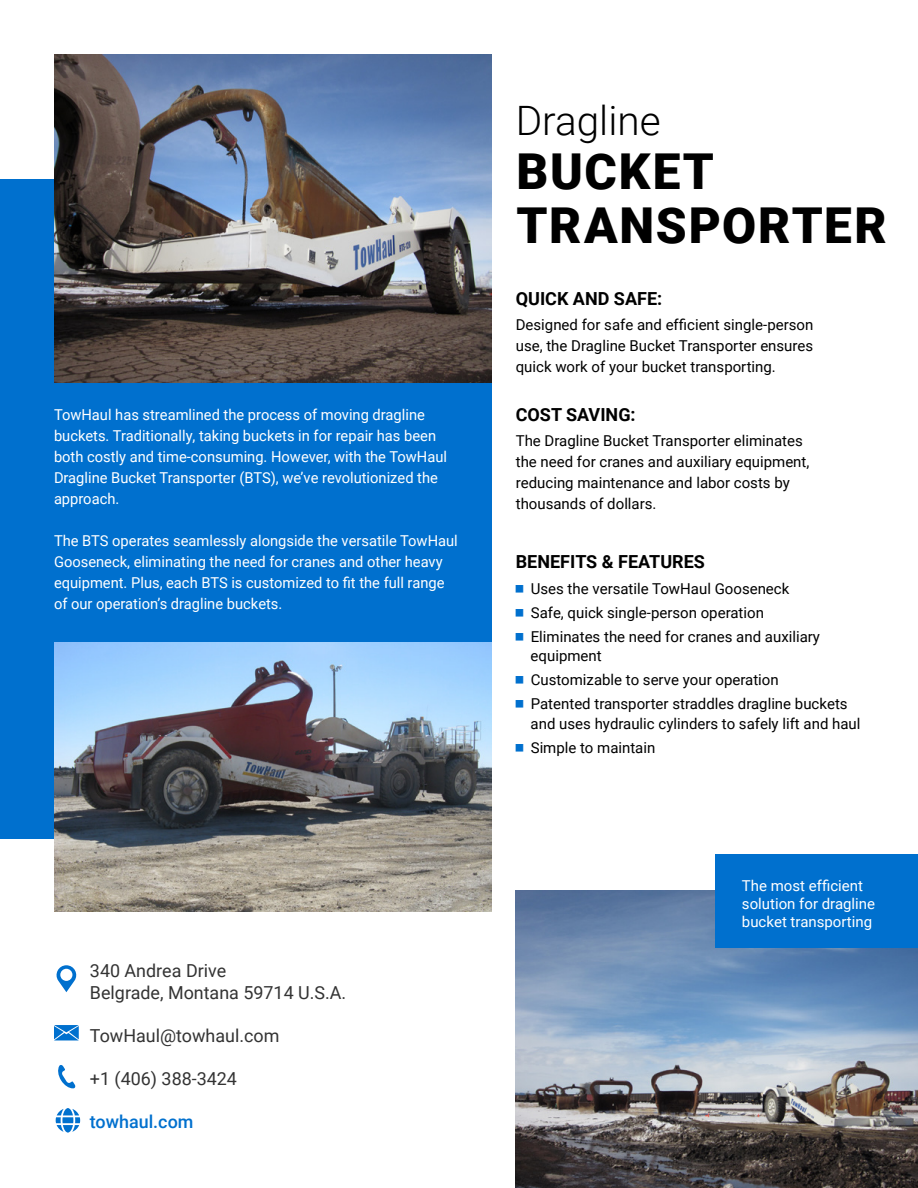
<style>
.page{position:relative;width:918px;height:1188px;background:#fff}
.page>*{position:absolute;margin:0;border:0;box-sizing:border-box;transform-origin:0 0}
.t1{font:900 49.5px/54px "Roboto";letter-spacing:.035em;color:#000}
.t2{font:300 40.5px "Roboto";color:#000}
.t3{font:700 18px "Roboto";color:#000}
.t4{font:17.85px/21.5px "Roboto";color:#333}
.t5{font:500 17.85px "Roboto";color:#0070ce}
.t6{font:15px/21px "Roboto";color:#000}
.t7{font:15px/21px "Roboto";color:#fff}
</style>
<div class="page">
<img style="left:516px;top:890px;width:402px;height:298px">
<div style="left:0;top:179px;width:491px;height:660px;background:#0070ce"></div>
<div style="left:716px;top:854px;width:202px;height:94px;background:#0070ce"></div>
<img style="left:54px;top:642px;width:437px;height:269px">
<img style="left:54px;top:54px;width:437px;height:328px">
<svg style="left:54px;top:1025px;width:25px;height:15px"></svg>
<svg style="left:56px;top:1108px;width:24px;height:25px"></svg>
<svg style="left:56px;top:965px;width:21px;height:27px"></svg>
<svg style="left:58px;top:1065px;width:17px;height:23px"></svg>
<p class="t7" style="left:54px;top:404px;width:395px">TowHaul has streamlined the process of moving dragline buckets. Traditionally, taking buckets in for repair has been both costly and time-consuming. However, with the TowHaul Dragline Bucket Transporter (BTS), we’ve revolutionized the approach.</p>
<p class="t7" style="left:54px;top:530px;width:405px">The BTS operates seamlessly alongside the versatile TowHaul Gooseneck, eliminating the need for cranes and other heavy equipment. Plus, each BTS is customized to fit the full range of our operation’s dragline buckets.</p>
<p class="t4" style="left:90px;top:959px;width:258px">340 Andrea Drive<br>Belgrade, Montana 59714 U.S.A.</p>
<p class="t4" style="left:90px;top:1024px;width:191px">TowHaul@towhaul.com</p>
<p class="t4" style="left:90px;top:1067px;width:149px">+1 (406) 388-3424</p>
<p class="t5" style="left:90px;top:1109px;width:105px">towhaul.com</p>
<h2 class="t2" style="left:516px;top:93px;width:146px">Dragline</h2>
<h1 class="t1" style="left:517px;top:143px;width:372px">BUCKET<br>TRANSPORTER</h1>
<p class="t3" style="left:516px;top:286px;width:148px">QUICK AND SAFE:</p>
<p class="t6" style="left:516px;top:314px;width:299px;text-align:justify">Designed for safe and efficient single-person use, the Dragline Bucket Transporter ensures quick work of your bucket transporting.</p>
<p class="t3" style="left:516px;top:402px;width:121px">COST SAVING:</p>
<p class="t6" style="left:516px;top:430px;width:295px">The Dragline Bucket Transporter eliminates the need for cranes and auxiliary equipment, reducing maintenance and labor costs by thousands of dollars.</p>
<p class="t3" style="left:516px;top:549px;width:191px">BENEFITS &amp; FEATURES</p>
<p class="t6" style="left:531px;top:576px;width:291px;line-height:24px">Uses the versatile TowHaul Gooseneck<br>Safe, quick single-person operation<br>Eliminates the need for cranes and auxiliary</p>
<p class="t6" style="left:531px;top:643px;width:319px;line-height:24px">equipment<br>Customizable to serve your operation<br>Patented transporter straddles dragline buckets</p>
<p class="t6" style="left:531px;top:711px;width:331px;line-height:24px">and uses hydraulic cylinders to safely lift and haul<br>Simple to maintain</p>
<p class="t7" style="left:742px;top:876px;width:135px;line-height:18px">The most efficient solution for dragline bucket transporting</p>
</div>
